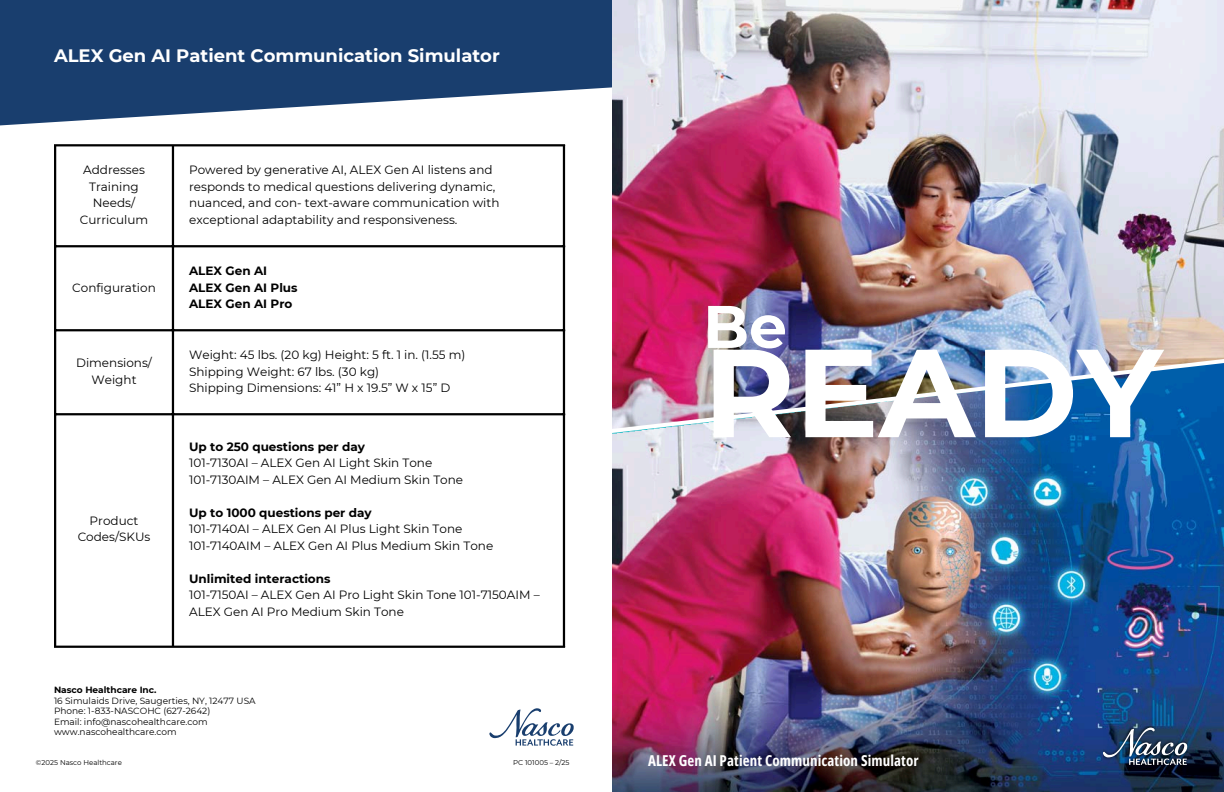
<style>
.page{position:relative;width:1224px;height:792px;background:#fff}
.page>*{position:absolute;margin:0;border:0;box-sizing:border-box;transform-origin:0 0}
.t1{font:700 125px "Montserrat";color:#fff}
.t2{font:700 60px "Montserrat";color:#fff}
.t3{font:700 18px "Montserrat";color:#fff}
.t4{font:700 15px "Open Sans Condensed";letter-spacing:.01em;color:#fff}
.t5{font:12px/16.5px "Montserrat";color:#000;text-align:center}
.t6{font:700 12px "Montserrat";color:#000}
.t7{font:9px/10.5px "Montserrat";color:#000}
.t8{font:7px "Montserrat";color:#000}
.s1{font-weight:700}
</style>
<div class="page">
<svg style="left:489px;top:708px;width:85px;height:38px"></svg>
<svg style="left:0;top:0;width:612px;height:125px;background:#3b5a83"></svg>
<img style="left:612px;top:0;width:612px;height:792px">
<img style="left:1103px;top:727px;width:85px;height:37px">
<img style="left:612px;top:359px;width:612px;height:75px">
<svg style="left:1103px;top:728px;width:84px;height:37px;background:#455b79"></svg>
<hr style="left:54px;top:146px;width:2px;height:500px;background:#000">
<hr style="left:172px;top:146px;width:2px;height:500px;background:#000">
<hr style="left:563px;top:146px;width:2px;height:500px;background:#000">
<hr style="left:54px;top:144px;width:511px;height:2px;background:#000">
<hr style="left:54px;top:245px;width:511px;height:2px;background:#000">
<hr style="left:54px;top:329px;width:511px;height:2px;background:#000">
<hr style="left:54px;top:413px;width:511px;height:2px;background:#000">
<hr style="left:54px;top:646px;width:511px;height:2px;background:#000">
<h2 class="t3" style="left:54px;top:45px;width:447px">ALEX Gen AI Patient Communication Simulator</h2>
<p class="t5" style="left:80px;top:162px;width:70px">Addresses<br>Training<br>Needs/<br>Curriculum</p>
<p class="t5" style="left:189px;top:162px;width:312px;text-align:left">Powered by generative AI, ALEX Gen AI listens and responds to medical questions delivering dynamic, nuanced, and con- text-aware communication with exceptional adaptability and responsiveness.</p>
<p class="t5" style="left:72px;top:279px;width:85px">Configuration</p>
<p class="t5" style="left:76px;top:355px;width:77px">Dimensions/<br>Weight</p>
<p class="t5" style="left:78px;top:512px;width:74px">Product<br>Codes/SKUs</p>
<p class="t6" style="left:189px;top:264px;width:80px">ALEX Gen AI</p>
<p class="t6" style="left:189px;top:280px;width:110px">ALEX Gen AI Plus</p>
<p class="t6" style="left:189px;top:297px;width:105px">ALEX Gen AI Pro</p>
<p class="t5" style="left:189px;top:347px;width:278px">Weight: 45 lbs. (20 kg) Height: 5 ft. 1 in. (1.55 m)</p>
<p class="t5" style="left:189px;top:363px;width:192px">Shipping Weight: 67 lbs. (30 kg)</p>
<p class="t5" style="left:189px;top:380px;width:263px">Shipping Dimensions: 41” H x 19.5” W x 15” D</p>
<p class="t6" style="left:189px;top:439px;width:177px">Up to 250 questions per day</p>
<p class="t5" style="left:189px;top:455px;width:245px">101-7130AI – ALEX Gen AI Light Skin Tone</p>
<p class="t5" style="left:189px;top:471px;width:276px">101-7130AIM – ALEX Gen AI Medium Skin Tone</p>
<p class="t6" style="left:189px;top:505px;width:184px">Up to 1000 questions per day</p>
<p class="t5" style="left:189px;top:521px;width:275px">101-7140AI – ALEX Gen AI Plus Light Skin Tone</p>
<p class="t5" style="left:189px;top:537px;width:306px">101-7140AIM – ALEX Gen AI Plus Medium Skin Tone</p>
<p class="t6" style="left:189px;top:571px;width:143px">Unlimited interactions</p>
<h4 class="t5" style="left:189px;top:587px;width:352px;text-align:left">101-7150AI – ALEX Gen AI Pro Light Skin Tone 101-7150AIM –<br>ALEX Gen AI Pro Medium Skin Tone</h4>
<h3 class="t7" style="left:54px;top:685px;width:203px"><span class="s1">Nasco Healthcare Inc.<br></span>16 Simulaids Drive, Saugerties, NY, 12477 USA Phone: 1-833-NASCOHC (627-2642)<br>Email: info@nascohealthcare.com www.nascohealthcare.com</h3>
<p class="t8" style="left:36px;top:758px;width:88px">©2025 Nasco Healthcare</p>
<h1 class="t8" style="left:513px;top:758px;width:58px">PC 101005 – 2/25</h1>
<p class="t2" style="left:703px;top:290px;width:85px">Be</p>
<p class="t1" style="left:703px;top:316px;width:461px">READY</p>
<p class="t4" style="left:648px;top:750px;width:272px">ALEX Gen AI Patient Communication Simulator</p>
</div>
